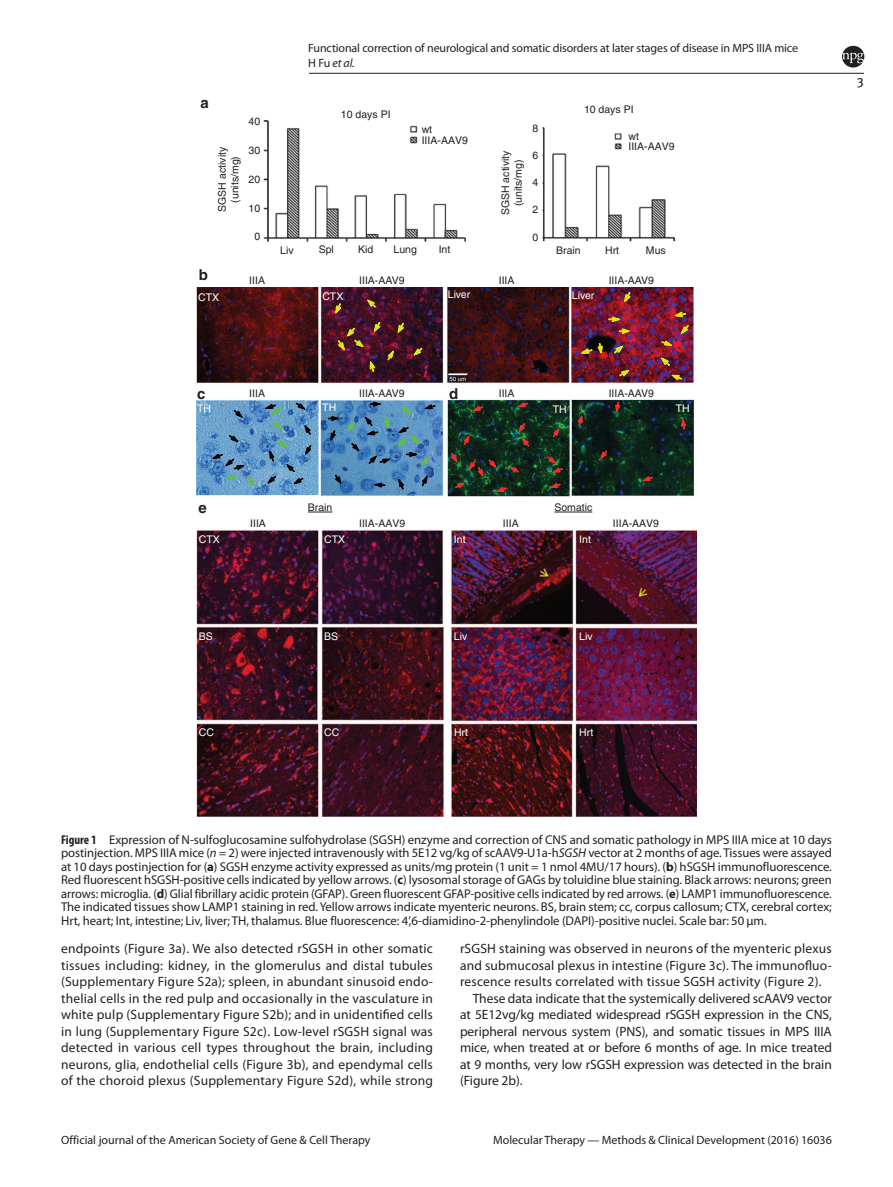
<style>
.page{position:relative;width:893px;height:1187px;background:#fff}
.page>*{position:absolute;margin:0;border:0;box-sizing:border-box;transform-origin:0 0}
.t1{font:700 15px "Helvetica";color:#231f20}
.t2{font:13.5px/16.5px "Myriad Pro";letter-spacing:-.005em;color:#231f20;text-align:justify}
.t3{font:13.5px "Myriad Pro";letter-spacing:.015em;color:#231f20}
.t4{font:13.5px "Meta Book LF";color:#231f20}
.t5{font:12.75px/13.5px "Myriad Pro";letter-spacing:-.005em;color:#231f20;text-align:justify}
.t6{font:12px/15px "Myriad Pro";letter-spacing:-.005em;color:#231f20}
.t7{font:10.5px/12.6px "Helvetica";color:#231f20}
.t8{font:10.5px "Helvetica";color:#fff}
.t9{font:6px "Helvetica";color:#fff}
.s1{font-style:italic}
.s2{font-weight:700;font-stretch:condensed}
.s3{font-weight:700}
</style>
<div class="page">
<svg style="left:842px;top:46px;width:22px;height:21px"></svg>
<hr style="left:309px;top:73px;width:555px;height:1px;background:#231f20">
<img style="left:263px;top:120px;width:413px;height:122px">
<img style="left:196px;top:287px;width:501px;height:529px">
<svg style="left:448px;top:373px;width:19px;height:2px"></svg>
<svg style="left:397px;top:317px;width:7px;height:17px"></svg>
<svg style="left:680px;top:324px;width:9px;height:11px"></svg>
<svg style="left:661px;top:340px;width:13px;height:6px"></svg>
<svg style="left:374px;top:318px;width:7px;height:15px"></svg>
<svg style="left:387px;top:349px;width:8px;height:12px"></svg>
<svg style="left:413px;top:347px;width:10px;height:9px"></svg>
<svg style="left:335px;top:303px;width:7px;height:11px"></svg>
<svg style="left:624px;top:287px;width:7px;height:16px"></svg>
<svg style="left:674px;top:311px;width:12px;height:6px"></svg>
<svg style="left:619px;top:369px;width:11px;height:7px"></svg>
<svg style="left:369px;top:360px;width:6px;height:27px"></svg>
<svg style="left:366px;top:299px;width:10px;height:9px"></svg>
<svg style="left:608px;top:316px;width:13px;height:6px"></svg>
<svg style="left:580px;top:343px;width:23px;height:12px"></svg>
<svg style="left:337px;top:327px;width:28px;height:24px"></svg>
<svg style="left:660px;top:356px;width:10px;height:10px"></svg>
<svg style="left:670px;top:374px;width:13px;height:6px"></svg>
<svg style="left:614px;top:345px;width:10px;height:9px"></svg>
<svg style="left:618px;top:328px;width:13px;height:6px"></svg>
<svg style="left:472px;top:405px;width:11px;height:6px"></svg>
<svg style="left:552px;top:427px;width:8px;height:10px"></svg>
<svg style="left:600px;top:450px;width:8px;height:10px"></svg>
<svg style="left:615px;top:394px;width:6px;height:19px"></svg>
<svg style="left:577px;top:414px;width:6px;height:26px"></svg>
<svg style="left:233px;top:409px;width:11px;height:9px"></svg>
<svg style="left:229px;top:434px;width:10px;height:9px"></svg>
<svg style="left:547px;top:456px;width:16px;height:17px"></svg>
<svg style="left:549px;top:482px;width:12px;height:6px"></svg>
<svg style="left:517px;top:402px;width:11px;height:5px"></svg>
<svg style="left:642px;top:476px;width:11px;height:5px"></svg>
<svg style="left:681px;top:417px;width:5px;height:15px"></svg>
<svg style="left:451px;top:423px;width:79px;height:69px;background:#1b3020"></svg>
<svg style="left:421px;top:474px;width:7px;height:16px"></svg>
<svg style="left:373px;top:482px;width:13px;height:6px"></svg>
<svg style="left:334px;top:474px;width:8px;height:11px"></svg>
<svg style="left:398px;top:477px;width:6px;height:13px"></svg>
<svg style="left:347px;top:401px;width:89px;height:66px;background:#5188b2"></svg>
<svg style="left:328px;top:416px;width:13px;height:26px"></svg>
<svg style="left:211px;top:453px;width:45px;height:33px"></svg>
<svg style="left:264px;top:402px;width:48px;height:82px;background:#5e92b8"></svg>
<svg style="left:308px;top:511px;width:24px;height:1px"></svg>
<hr style="left:554px;top:511px;width:38px;height:1px;background:#231f20">
<p class="t1" style="left:201px;top:93px;width:10px">a</p>
<p class="t7" style="left:249px;top:115px;width:13px">40</p>
<p class="t7" style="left:216px;top:212px;width:66px;text-align:center;rotate:-90deg">SGSH activity (units/mg)</p>
<p class="t7" style="left:249px;top:144px;width:13px">30</p>
<p class="t7" style="left:249px;top:173px;width:13px">20</p>
<p class="t7" style="left:249px;top:201px;width:13px">10</p>
<p class="t7" style="left:254px;top:230px;width:7px">0</p>
<p class="t6" style="left:308px;top:40px;width:491px">Functional correction of neurological and somatic disorders at later stages of disease in MPS IIIA mice<br>H Fu <span class="s1">et al.</span></p>
<p class="t7" style="left:280px;top:243px;width:15px">Liv</p>
<p class="t7" style="left:341px;top:108px;width:51px">10 days PI</p>
<p class="t7" style="left:584px;top:103px;width:51px">10 days PI</p>
<p class="t7" style="left:532px;top:122px;width:7px">8</p>
<p class="t7" style="left:422px;top:124px;width:48px;line-height:11.2px">wt<br>IIIA-AAV9</p>
<p class="t7" style="left:628px;top:130px;width:48px;line-height:10.8px">wt<br>IIIA-AAV9</p>
<p class="t7" style="left:499px;top:215px;width:66px;text-align:center;rotate:-90deg">SGSH activity (units/mg)</p>
<p class="t7" style="left:532px;top:149px;width:7px">6</p>
<p class="t7" style="left:532px;top:176px;width:7px">4</p>
<p class="t7" style="left:532px;top:203px;width:7px">2</p>
<p class="t7" style="left:532px;top:230px;width:7px">0</p>
<p class="t7" style="left:319px;top:243px;width:17px">Spl</p>
<p class="t7" style="left:358px;top:243px;width:17px">Kid</p>
<p class="t7" style="left:393px;top:243px;width:25px">Lung</p>
<p class="t7" style="left:439px;top:243px;width:13px">Int</p>
<p class="t7" style="left:556px;top:244px;width:26px">Brain</p>
<p class="t7" style="left:605px;top:244px;width:15px">Hrt</p>
<p class="t7" style="left:646px;top:244px;width:21px">Mus</p>
<p class="t1" style="left:199px;top:265px;width:11px">b</p>
<p class="t7" style="left:249px;top:274px;width:17px">IIIA</p>
<p class="t7" style="left:359px;top:274px;width:47px">IIIA-AAV9</p>
<p class="t8" style="left:198px;top:291px;width:22px">CTX</p>
<p class="t8" style="left:322px;top:290px;width:22px">CTX</p>
<p class="t7" style="left:499px;top:274px;width:17px">IIIA</p>
<p class="t7" style="left:609px;top:274px;width:47px">IIIA-AAV9</p>
<p class="t8" style="left:448px;top:288px;width:24px">Liver</p>
<p class="t8" style="left:572px;top:289px;width:24px">Liver</p>
<p class="t9" style="left:450px;top:375px;width:18px">50 um</p>
<p class="t1" style="left:197px;top:384px;width:10px">c</p>
<p class="t1" style="left:449px;top:384px;width:11px">d</p>
<p class="t7" style="left:249px;top:387px;width:17px">IIIA</p>
<p class="t7" style="left:359px;top:387px;width:47px">IIIA-AAV9</p>
<p class="t7" style="left:499px;top:387px;width:17px">IIIA</p>
<p class="t7" style="left:609px;top:387px;width:47px">IIIA-AAV9</p>
<p class="t8" style="left:197px;top:402px;width:15px">TH</p>
<p class="t8" style="left:322px;top:401px;width:15px">TH</p>
<p class="t8" style="left:553px;top:403px;width:15px">TH</p>
<p class="t8" style="left:676px;top:402px;width:15px">TH</p>
<p class="t1" style="left:198px;top:498px;width:10px">e</p>
<p class="t7" style="left:250px;top:517px;width:17px">IIIA</p>
<p class="t7" style="left:308px;top:501px;width:26px">Brain</p>
<p class="t7" style="left:554px;top:501px;width:39px">Somatic</p>
<p class="t7" style="left:503px;top:517px;width:17px">IIIA</p>
<p class="t7" style="left:359px;top:517px;width:48px">IIIA-AAV9</p>
<p class="t7" style="left:613px;top:517px;width:48px">IIIA-AAV9</p>
<p class="t8" style="left:199px;top:533px;width:22px">CTX</p>
<p class="t8" style="left:324px;top:533px;width:22px">CTX</p>
<p class="t8" style="left:454px;top:533px;width:13px">Int</p>
<p class="t8" style="left:579px;top:533px;width:13px">Int</p>
<p class="t8" style="left:199px;top:630px;width:16px">BS</p>
<p class="t8" style="left:324px;top:630px;width:16px">BS</p>
<p class="t8" style="left:454px;top:630px;width:15px">Liv</p>
<p class="t8" style="left:579px;top:630px;width:15px">Liv</p>
<p class="t8" style="left:199px;top:725px;width:17px">CC</p>
<p class="t8" style="left:324px;top:725px;width:17px">CC</p>
<p class="t8" style="left:454px;top:725px;width:15px">Hrt</p>
<p class="t8" style="left:579px;top:725px;width:15px">Hrt</p>
<p class="t4" style="left:856px;top:75px;width:9px">3</p>
<p class="t5" style="left:61px;top:832px;width:772px"><span class="s2">Figure 1</span> Expression of N-sulfoglucosamine sulfohydrolase (SGSH) enzyme and correction of CNS and somatic pathology in MPS IIIA mice at 10 days postinjection. MPS IIIA mice (<span class="s1">n</span> = 2) were injected intravenously with 5E12 vg/kg of scAAV9-U1a-h<span class="s1">SGSH</span> vector at 2 months of age. Tissues were assayed at 10 days postinjection for (<span class="s3">a</span>) SGSH enzyme activity expressed as units/mg protein (1 unit = 1 nmol 4MU/17 hours). (<span class="s3">b</span>) hSGSH immunofluorescence.<br>Red fluorescent hSGSH-positive cells indicated by yellow arrows. (<span class="s3">c</span>) lysosomal storage of GAGs by toluidine blue staining. Black arrows: neurons; green arrows: microglia. (<span class="s3">d</span>) Glial fibrillary acidic protein (GFAP). Green fluorescent GFAP-positive cells indicated by red arrows. (<span class="s3">e</span>) LAMP1 immunofluorescence.<br>The indicated tissues show LAMP1 staining in red. Yellow arrows indicate myenteric neurons. BS, brain stem; cc, corpus callosum; CTX, cerebral cortex; Hrt, heart; Int, intestine; Liv, liver; TH, thalamus. Blue fluorescence: 4’,6-diamidino-2-phenylindole (DAPI)-positive nuclei. Scale bar: 50 μm.</p>
<p class="t2" style="left:61px;top:940px;width:373px">endpoints (Figure 3a). We also detected rSGSH in other somatic tissues including: kidney, in the glomerulus and distal tubules (Supplementary Figure S2a); spleen, in abundant sinusoid endo&shy;thelial cells in the red pulp and occasionally in the vasculature in white pulp (Supplementary Figure S2b); and in unidentified cells in lung (Supplementary Figure S2c). Low-level rSGSH signal was detected in various cell types throughout the brain, including neurons, glia, endothelial cells (Figure 3b), and ependymal cells of the choroid plexus (Supplementary Figure S2d), while strong</p>
<p class="t3" style="left:460px;top:940px;width:373px">rSGSH staining was observed in neurons of the myenteric plexus</p>
<p class="t3" style="left:460px;top:956px;width:373px">and submucosal plexus in intestine (Figure 3c). The immunofluo-</p>
<p class="t3" style="left:460px;top:973px;width:363px">rescence results correlated with tissue SGSH activity (Figure 2).</p>
<p class="t2" style="left:473px;top:989px;width:361px">These data indicate that the systemically delivered scAAV9 vector</p>
<p class="t2" style="left:460px;top:1006px;width:373px">at 5E12vg/kg mediated widespread rSGSH expression in the CNS,</p>
<p class="t2" style="left:460px;top:1022px;width:373px">peripheral nervous system (PNS), and somatic tissues in MPS IIIA</p>
<p class="t2" style="left:460px;top:1039px;width:373px">mice, when treated at or before 6 months of age. In mice treated</p>
<p class="t2" style="left:460px;top:1055px;width:373px">at 9 months, very low rSGSH expression was detected in the brain</p>
<p class="t2" style="left:460px;top:1072px;width:64px">(Figure 2b).</p>
<p class="t6" style="left:61px;top:1132px;width:311px">Official journal of the American Society of Gene &amp; Cell Therapy</p>
<p class="t6" style="left:493px;top:1132px;width:340px">Molecular Therapy — Methods &amp; Clinical Development (2016) 16036</p>
</div>
